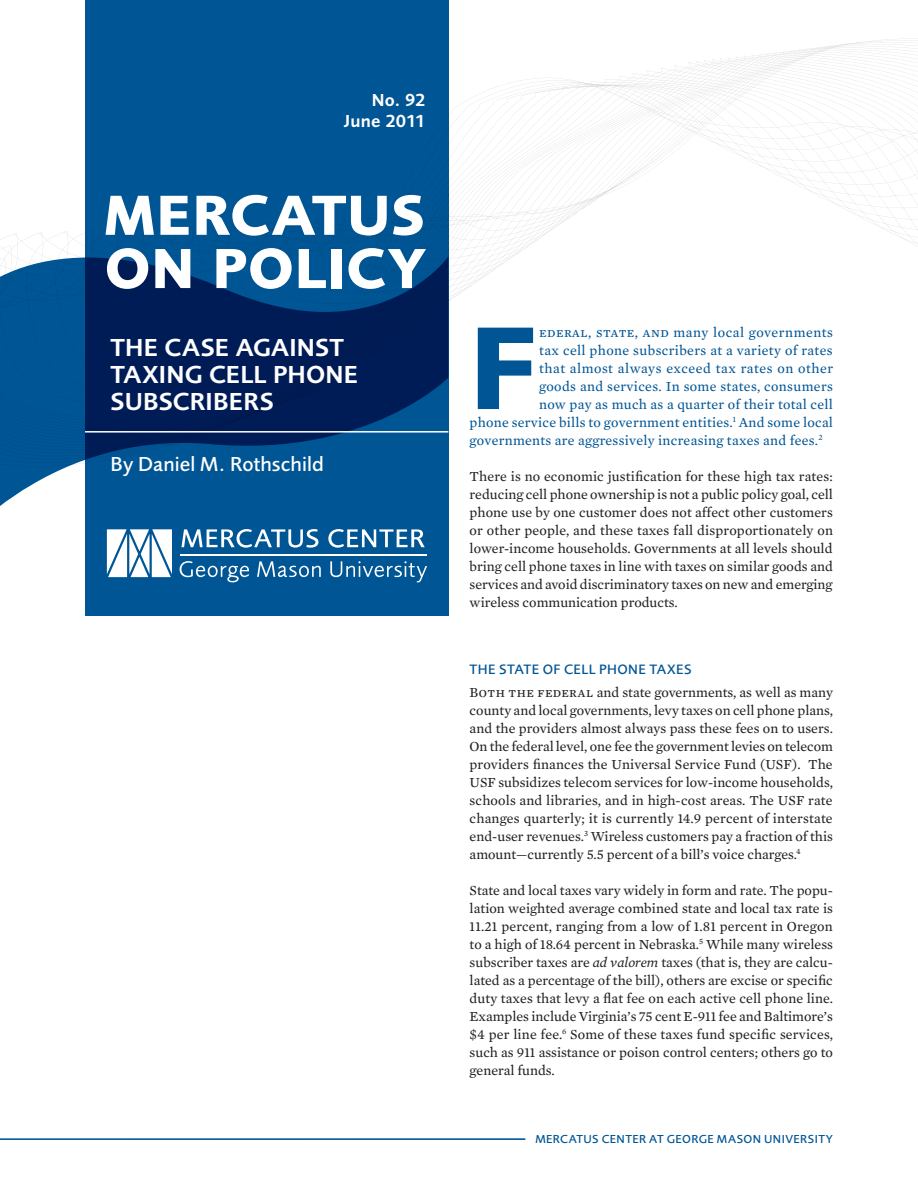
<style>
.page{position:relative;width:918px;height:1188px;background:#fff}
.page>*{position:absolute;margin:0;border:0;box-sizing:border-box;transform-origin:0 0}
.FIRSTPARA{font:700 122.1px "Foundry Sans";color:#005595}
.HEADER_IN_TEXT{font:700 58.5px "Foundry Sans";letter-spacing:.015em;color:#fff}
.t1{font:600 25.5px/27px "Foundry Sans";letter-spacing:.01em;color:#fff}
.BODY_TEXT_ROMAN{font:500 21px "Foundry Sans";color:#fff}
.smallcapsrubrik_vit{font:600 18px/21px "Foundry Sans";letter-spacing:.01em;color:#fff;text-align:right}
.BODY_TEXT_ROMAN-2{font:14.1px/18px "Mercury Text G2";color:#231f20;text-align:justify}
.BODY_SMALL_CAPS{font:14.1px/18px "Mercury Text G2";color:#231f20;text-align:justify}
.FIRSTPARA-2{font:14.1px "Mercury Text G2";letter-spacing:.02em;color:#005595}
.HEADER_IN_TEXT-2{font:500 14.1px "Foundry Sans";letter-spacing:.03em;color:#005595}
.HEADER_IN_TEXT-3{font:500 12px "Foundry Sans";letter-spacing:.035em;color:#005595}
.s1{font-family:"Mercury Text G2 Roman SC"}
.s2{font-style:italic}
</style>
<div class="page">
<svg style="left:0;top:78px;width:918px;height:389px"></svg>
<svg style="left:0;top:255px;width:85px;height:251px;background:#226ba2"></svg>
<svg style="left:85px;top:0;width:363px;height:616px;background:#004685"></svg>
<hr style="left:85px;top:431px;width:363px;height:2px;background:#fff">
<svg style="left:181px;top:529px;width:137px;height:19px"></svg>
<svg style="left:328px;top:529px;width:97px;height:19px"></svg>
<svg style="left:180px;top:561px;width:69px;height:21px"></svg>
<svg style="left:257px;top:561px;width:64px;height:16px"></svg>
<svg style="left:330px;top:561px;width:97px;height:21px;background:#2c72a7"></svg>
<hr style="left:180px;top:555px;width:246px;height:1px;background:#fff">
<svg style="left:107px;top:529px;width:65px;height:48px"></svg>
<hr style="left:0;top:1139px;width:525px;height:1px;background:#005595">
<p class="smallcapsrubrik_vit" style="left:344px;top:91px;width:83px">No. 92<br>June 2011</p>
<p class="HEADER_IN_TEXT" style="left:105px;top:187px;width:321px">MERCATUS</p>
<p class="HEADER_IN_TEXT" style="left:105px;top:240px;width:323px">ON POLICY</p>
<p class="t1" style="left:111px;top:335px;width:249px">THE CASE AGAINST<br>TAXING CELL PHONE<br>SUBSCRIBERS</p>
<p class="BODY_TEXT_ROMAN" style="left:111px;top:454px;width:215px">By Daniel M. Rothschild</p>
<p class="FIRSTPARA" style="left:470px;top:310px;width:69px">F</p>
<p class="FIRSTPARA-2" style="left:539px;top:324px;width:295px"><span class="s1">ederal, state, and</span> many local governments</p>
<p class="FIRSTPARA-2" style="left:539px;top:342px;width:295px">tax cell phone subscribers at a variety of rates</p>
<p class="FIRSTPARA-2" style="left:539px;top:360px;width:295px">that almost always exceed tax rates on other</p>
<p class="FIRSTPARA-2" style="left:539px;top:378px;width:295px">goods and services. In some states, consumers</p>
<p class="FIRSTPARA-2" style="left:539px;top:396px;width:295px">now pay as much as a quarter of their total cell</p>
<p class="FIRSTPARA-2" style="left:470px;top:414px;width:365px">phone service bills to government entities.<sup>1</sup> And some local</p>
<p class="FIRSTPARA-2" style="left:470px;top:432px;width:355px">governments are aggressively increasing taxes and fees.<sup>2</sup></p>
<p class="BODY_TEXT_ROMAN-2" style="left:470px;top:467px;width:365px">There is no economic justification for these high tax rates: reducing cell phone ownership is not a public policy goal, cell phone use by one customer does not affect other customers or other people, and these taxes fall disproportionately on lower-income households. Governments at all levels should bring cell phone taxes in line with taxes on similar goods and services and avoid discriminatory taxes on new and emerging wireless communication products.</p>
<p class="HEADER_IN_TEXT-2" style="left:470px;top:662px;width:224px">THE STATE OF CELL PHONE TAXES</p>
<p class="BODY_SMALL_CAPS" style="left:470px;top:683px;width:365px"><span class="s1">Both the federal</span> and state governments, as well as many county and local governments, levy taxes on cell phone plans, and the providers almost always pass these fees on to users.<br>On the federal level, one fee the government levies on telecom providers finances the Universal Service Fund (USF). The USF subsidizes telecom services for low-income households, schools and libraries, and in high-cost areas. The USF rate changes quarterly; it is currently 14.9 percent of interstate end-user revenues.<sup>3</sup> Wireless customers pay a fraction of this amount—currently 5.5 percent of a bill’s voice charges.<sup>4</sup></p>
<p class="BODY_TEXT_ROMAN-2" style="left:470px;top:881px;width:365px">State and local taxes vary widely in form and rate. The popu&shy;lation weighted average combined state and local tax rate is 11.21 percent, ranging from a low of 1.81 percent in Oregon to a high of 18.64 percent in Nebraska.<sup>5</sup> While many wireless subscriber taxes are <span class="s2">ad valorem</span> taxes (that is, they are calcu&shy;lated as a percentage of the bill), others are excise or specific duty taxes that levy a flat fee on each active cell phone line.<br>Examples include Virginia’s 75 cent E-911 fee and Baltimore’s $4 per line fee.<sup>6</sup> Some of these taxes fund specific services, such as 911 assistance or poison control centers; others go to general funds.</p>
<p class="HEADER_IN_TEXT-3" style="left:535px;top:1133px;width:299px">MERCATUS CENTER AT GEORGE MASON UNIVERSITY</p>
</div>
